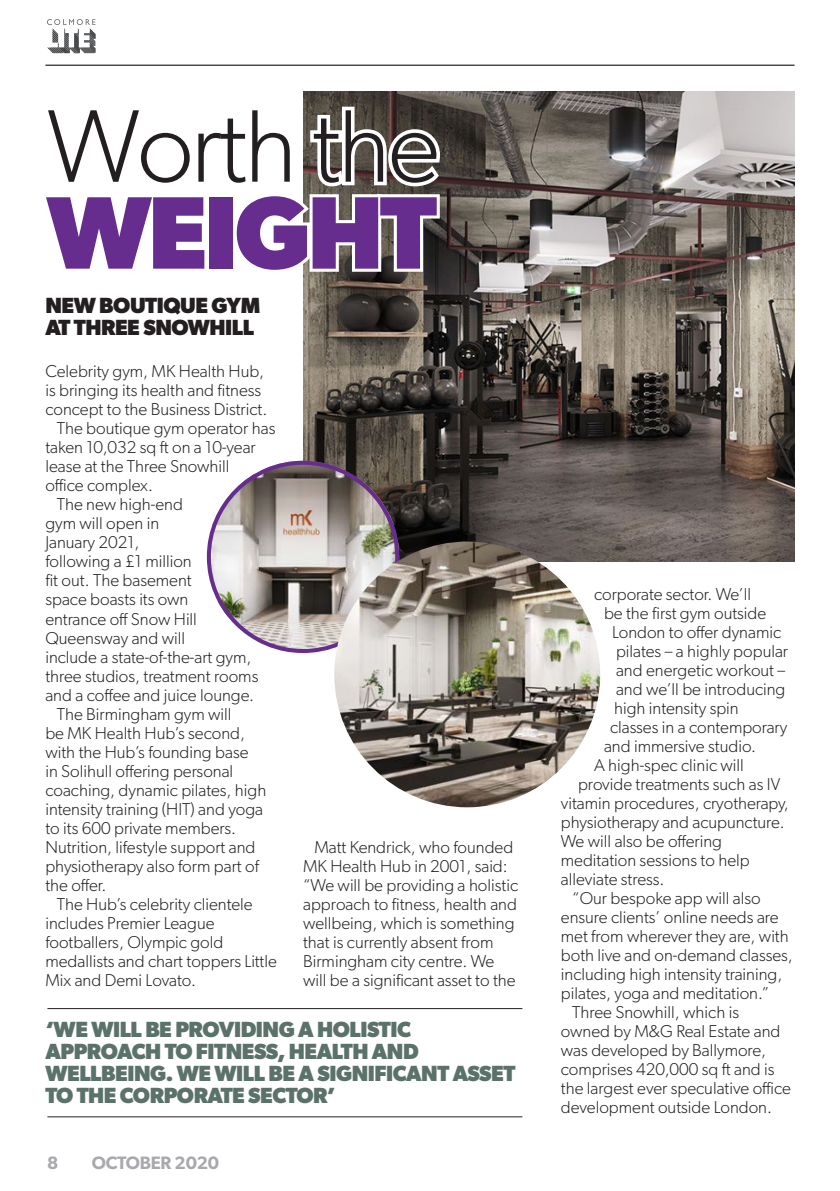
<style>
.page{position:relative;width:840px;height:1191px;background:#fff}
.page>*{position:absolute;margin:0;border:0;box-sizing:border-box;transform-origin:0 0}
.t1{font:300 103.4px/87px "Gibson";letter-spacing:-.03em;color:#231f20}
.Pull_quote_Lite{font:700 22px/22px "Gibson";letter-spacing:-.02em;color:#5b726a}
.Movers___Shakers_Com{font:700 22px/22px "Gibson";letter-spacing:-.02em;color:#231f20}
.t2{font:600 18px "Gibson";letter-spacing:-.01em;color:#a8a9ad}
.Body_copy_ROMAN{font:300 17.2px/19px "Gibson";color:#231f20}
.s1{font-weight:700;color:#662d8e}
</style>
<div class="page">
<svg style="left:47px;top:19px;width:48px;height:34px"></svg>
<hr style="left:45px;top:65px;width:749px;height:1px;background:#231f20">
<hr style="left:47px;top:1008px;width:475px;height:1px;background:#231f20">
<hr style="left:47px;top:1116px;width:475px;height:1px;background:#231f20">
<img style="left:303px;top:92px;width:491px;height:469px">
<svg style="left:303px;top:94px;width:140px;height:253px"></svg>
<img style="left:207px;top:461px;width:192px;height:191px">
<div style="left:207px;top:461px;width:192px;height:192px;border:4px solid #662d8e;border-radius:50%"></div>
<img style="left:334px;top:541px;width:266px;height:266px;border-radius:133px">
<p class="t1" style="left:47px;top:101px;width:394px">Worth the<br><span class="s1">WEIGHT</span></p>
<p class="Movers___Shakers_Com" style="left:45px;top:294px;width:216px">NEW BOUTIQUE GYM<br>AT THREE SNOWHILL</p>
<p class="Body_copy_ROMAN" style="left:45px;top:362px;width:223px">Celebrity gym, MK Health Hub, is bringing its health and fitness concept to the Business District.</p>
<p class="Body_copy_ROMAN" style="left:45px;top:419px;width:231px;text-indent:11px">The boutique gym operator has taken 10,032 sq ft on a 10-year lease at the Three Snowhill<br>office complex.</p>
<p class="Body_copy_ROMAN" style="left:45px;top:495px;width:214px;text-indent:11px">The new high-end<br>gym will open in<br>January 2021,<br>following a £1 million<br>fit out. The basement<br>space boasts its own<br>entrance off Snow Hill<br>Queensway and will<br>include a state-of-the-art gym, three studios, treatment rooms and a coffee and juice lounge.</p>
<p class="Body_copy_ROMAN" style="left:45px;top:704px;width:222px;text-indent:11px">The Birmingham gym will<br>be MK Health Hub’s second, with the Hub’s founding base<br>in Solihull offering personal coaching, dynamic pilates, high intensity training (HIT) and yoga to its 600 private members.<br>Nutrition, lifestyle support and physiotherapy also form part of the offer.</p>
<p class="Body_copy_ROMAN" style="left:45px;top:894px;width:233px;text-indent:11px">The Hub’s celebrity clientele includes Premier League footballers, Olympic gold medallists and chart toppers Little<br>Mix and Demi Lovato.</p>
<p class="Body_copy_ROMAN" style="left:303px;top:837px;width:216px;text-indent:11px">Matt Kendrick, who founded<br>MK Health Hub in 2001, said: “We will be providing a holistic approach to fitness, health and wellbeing, which is something that is currently absent from<br>Birmingham city centre. We will be a significant asset to the</p>
<p class="Pull_quote_Lite" style="left:45px;top:1017px;width:471px">‘WE WILL BE PROVIDING A HOLISTIC<br>APPROACH TO FITNESS, HEALTH AND<br>WELLBEING. WE WILL BE A SIGNIFICANT ASSET<br>TO THE CORPORATE SECTOR’</p>
<p class="t2" style="left:47px;top:1152px;width:13px">8</p>
<p class="t2" style="left:92px;top:1152px;width:129px">OCTOBER 2020</p>
<p class="Body_copy_ROMAN" style="left:593px;top:584px;width:158px">corporate sector. We’ll</p>
<p class="Body_copy_ROMAN" style="left:603px;top:603px;width:164px">be the first gym outside</p>
<p class="Body_copy_ROMAN" style="left:611px;top:622px;width:170px">London to offer dynamic</p>
<p class="Body_copy_ROMAN" style="left:615px;top:641px;width:173px">pilates – a highly popular</p>
<p class="Body_copy_ROMAN" style="left:615px;top:660px;width:171px">and energetic workout –</p>
<p class="Body_copy_ROMAN" style="left:615px;top:679px;width:171px">and we’ll be introducing</p>
<p class="Body_copy_ROMAN" style="left:613px;top:698px;width:126px">high intensity spin</p>
<p class="Body_copy_ROMAN" style="left:609px;top:717px;width:179px">classes in a contemporary</p>
<p class="Body_copy_ROMAN" style="left:603px;top:736px;width:153px">and immersive studio.</p>
<p class="Body_copy_ROMAN" style="left:593px;top:755px;width:151px">A high-spec clinic will</p>
<p class="Body_copy_ROMAN" style="left:577px;top:774px;width:204px">provide treatments such as IV</p>
<p class="Body_copy_ROMAN" style="left:560px;top:793px;width:229px">vitamin procedures, cryotherapy,</p>
<p class="Body_copy_ROMAN" style="left:560px;top:812px;width:225px">physiotherapy and acupuncture.</p>
<p class="Body_copy_ROMAN" style="left:560px;top:831px;width:163px">We will also be offering</p>
<p class="Body_copy_ROMAN" style="left:560px;top:850px;width:190px">meditation sessions to help</p>
<p class="Body_copy_ROMAN" style="left:560px;top:869px;width:105px">alleviate stress.</p>
<p class="Body_copy_ROMAN" style="left:560px;top:888px;width:233px;text-indent:11px">“Our bespoke app will also ensure clients’ online needs are met from wherever they are, with both live and on-demand classes, including high intensity training, pilates, yoga and meditation.”</p>
<p class="Body_copy_ROMAN" style="left:560px;top:1002px;width:231px;text-indent:11px">Three Snowhill, which is owned by M&amp;G Real Estate and was developed by Ballymore, comprises 420,000 sq ft and is the largest ever speculative office development outside London.</p>
</div>
